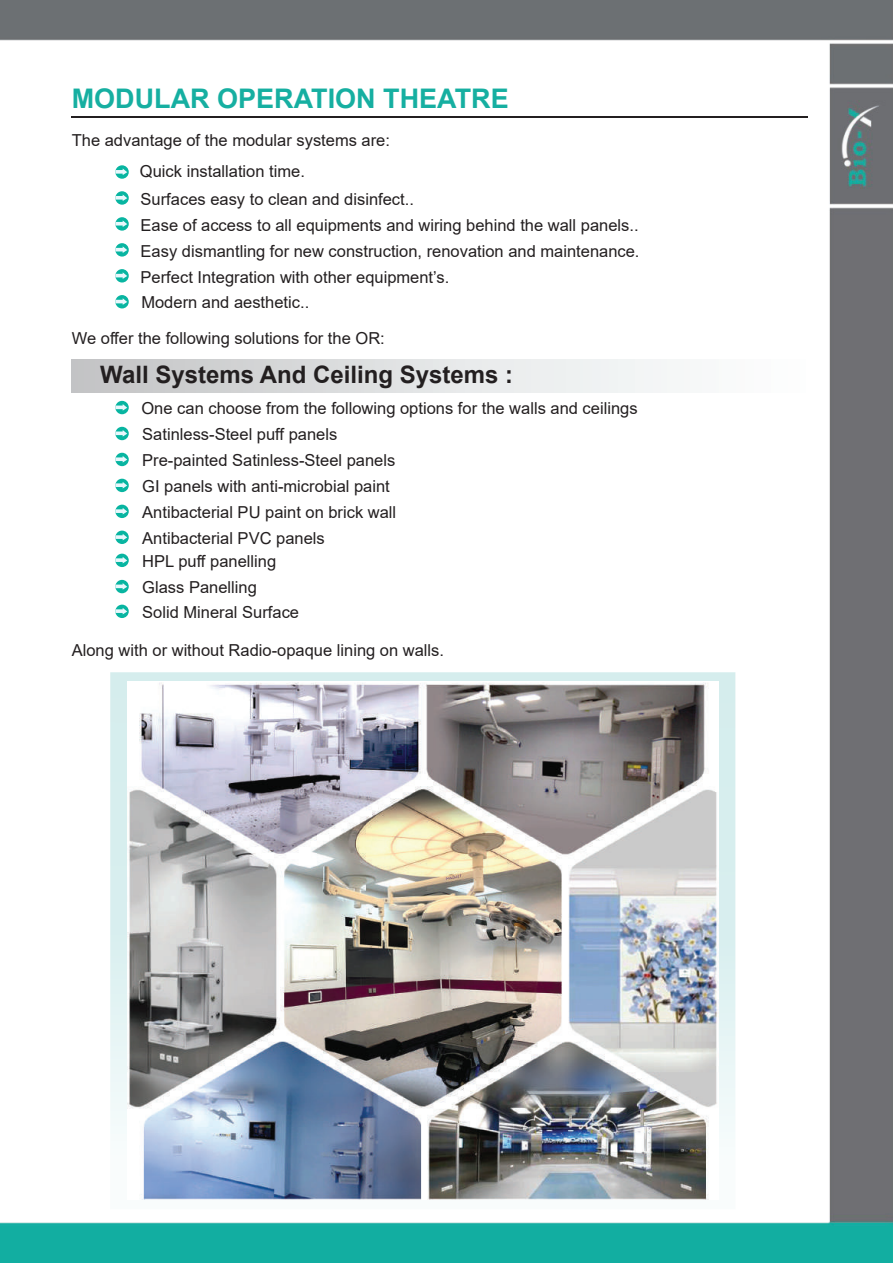
<style>
.page{position:relative;width:893px;height:1263px;background:#fff}
.page>*{position:absolute;margin:0;border:0;box-sizing:border-box;transform-origin:0 0}
.t1{font:700 27px "Arial";color:#16afa1}
.t2{font:700 24px "Arial";color:#231f20}
.t3{font:16.5px/26px "Arial";color:#231f20}
</style>
<div class="page">
<img style="left:0;top:0;width:893px;height:1263px">
<hr style="left:72px;top:117px;width:736px;height:1px;background:#231f20">
<svg style="left:115px;top:165px;width:14px;height:14px"></svg>
<svg style="left:115px;top:191px;width:14px;height:14px"></svg>
<svg style="left:115px;top:217px;width:14px;height:14px"></svg>
<svg style="left:115px;top:243px;width:14px;height:14px"></svg>
<svg style="left:115px;top:269px;width:14px;height:13px"></svg>
<svg style="left:115px;top:295px;width:14px;height:13px"></svg>
<svg style="left:115px;top:401px;width:14px;height:13px"></svg>
<svg style="left:115px;top:427px;width:14px;height:13px"></svg>
<svg style="left:115px;top:453px;width:14px;height:13px"></svg>
<svg style="left:115px;top:479px;width:14px;height:13px"></svg>
<svg style="left:115px;top:505px;width:14px;height:13px"></svg>
<svg style="left:115px;top:531px;width:14px;height:13px"></svg>
<svg style="left:115px;top:554px;width:14px;height:13px"></svg>
<svg style="left:115px;top:580px;width:14px;height:13px"></svg>
<svg style="left:115px;top:605px;width:14px;height:13px"></svg>
<svg style="left:110px;top:672px;width:625px;height:537px"></svg>
<img style="left:127px;top:682px;width:591px;height:518px">
<div style="left:72px;top:360px;width:736px;height:33px;background:linear-gradient(to right,#c4c6c7,#fff)"></div>
<h1 class="t1" style="left:72px;top:79px;width:438px">MODULAR OPERATION THEATRE</h1>
<p class="t3" style="left:140px;top:124px;width:252px;line-height:31.8px;text-indent:-68px">The advantage of the modular systems are:<br>Quick installation time.</p>
<p class="t3" style="left:141px;top:186px;width:500px">Surfaces easy to clean and disinfect..<br>Ease of access to all equipments and wiring behind the wall panels..<br>Easy dismantling for new construction, renovation and maintenance.<br>Perfect Integration with other equipment’s.<br>Modern and aesthetic..</p>
<p class="t3" style="left:72px;top:325px;width:315px">We offer the following solutions for the OR:</p>
<h2 class="t2" style="left:100px;top:357px;width:414px">Wall Systems And Ceiling Systems :</h2>
<p class="t3" style="left:141px;top:395px;width:498px">One can choose from the following options for the walls and ceilings Satinless-Steel puff panels<br>Pre-painted Satinless-Steel panels<br>GI panels with anti-microbial paint<br>Antibacterial PU paint on brick wall<br>Antibacterial PVC panels</p>
<p class="t3" style="left:142px;top:548px;width:158px;line-height:25.5px">HPL puff panelling<br>Glass Panelling<br>Solid Mineral Surface</p>
<p class="t3" style="left:72px;top:637px;width:374px">Along with or without Radio-opaque lining on walls.</p>
</div>
